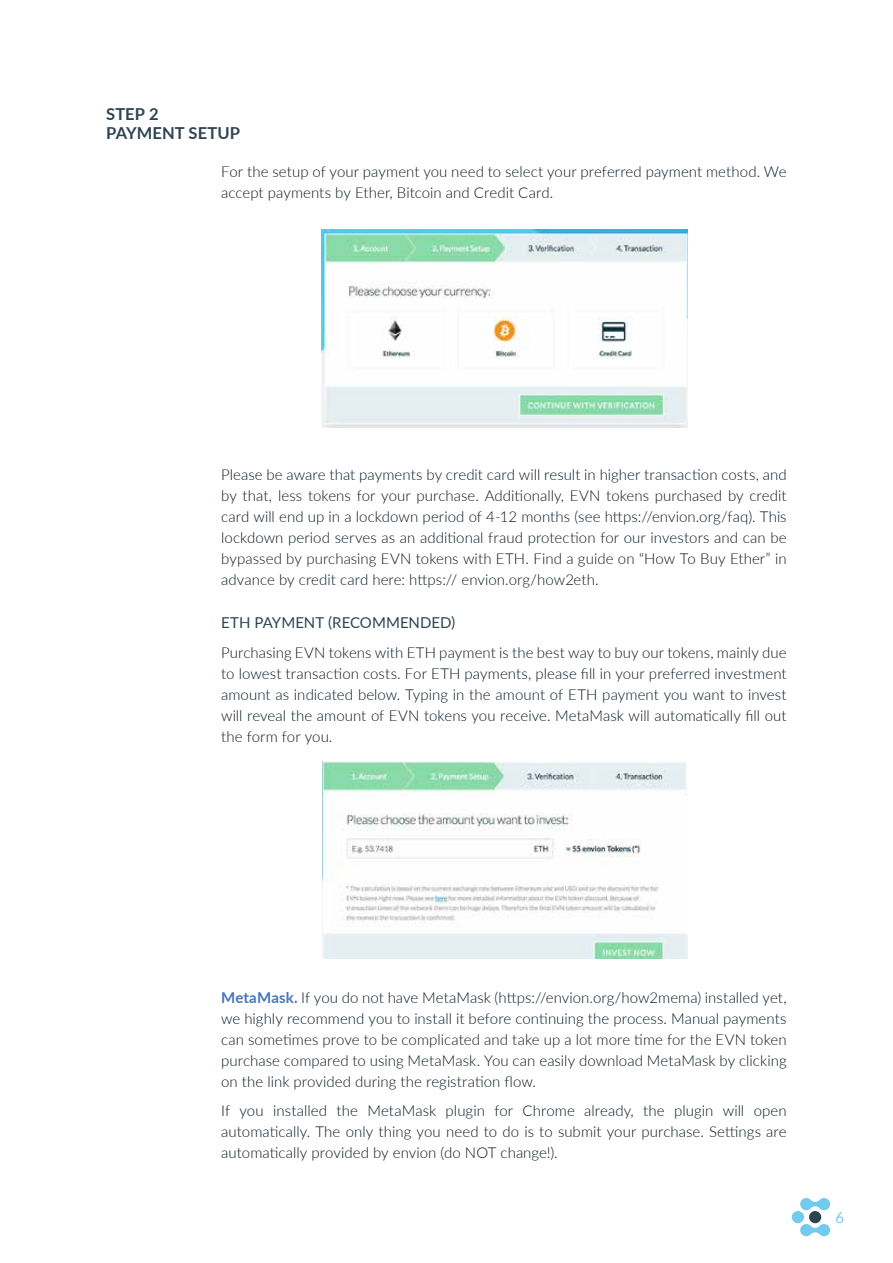
<style>
.page{position:relative;width:893px;height:1263px;background:#fff}
.page>*{position:absolute;margin:0;border:0;box-sizing:border-box;transform-origin:0 0}
.t1{font:700 16.5px/19.8px "Lato";color:#2d4552}
.t2{font:300 15px/21px "Lato";letter-spacing:.005em;color:#0a1720;text-align:justify}
.t3{font:15px "Lato";letter-spacing:.005em;color:#2d4552}
.t4{font:15px "Lato";color:#72caee}
.s1{font-weight:700;color:#4376bb}
</style>
<div class="page">
<div style="left:809px;top:1211px;width:12px;height:12px;background:#2d4552;border-radius:50%"></div>
<div style="left:792px;top:1211px;width:12px;height:12px;background:#72caee;border-radius:50%"></div>
<svg style="left:800px;top:1198px;width:30px;height:12px"></svg>
<svg style="left:800px;top:1224px;width:30px;height:12px"></svg>
<img style="left:322px;top:229px;width:365px;height:198px">
<img style="left:322px;top:762px;width:365px;height:196px">
<p class="t1" style="left:106px;top:103px;width:135px">STEP 2<br>PAYMENT SETUP</p>
<p class="t2" style="left:221px;top:161px;width:567px">For the setup of your payment you need to select your preferred payment method. We accept payments by Ether, Bitcoin and Credit Card.</p>
<p class="t2" style="left:221px;top:463px;width:567px">Please be aware that payments by credit card will result in higher transaction costs, and by that, less tokens for your purchase. Additionally, EVN tokens purchased by credit card will end up in a lockdown period of 4-12 months (see https://envion.org/faq). This lockdown period serves as an additional fraud protection for our investors and can be bypassed by purchasing EVN tokens with ETH. Find a guide on “How To Buy Ether” in advance by credit card here: https:// envion.org/how2eth.</p>
<p class="t3" style="left:221px;top:612px;width:236px">ETH PAYMENT (RECOMMENDED)</p>
<p class="t2" style="left:221px;top:641px;width:567px">Purchasing EVN tokens with ETH payment is the best way to buy our tokens, mainly due to lowest transaction costs. For ETH payments, please fill in your preferred investment amount as indicated below. Typing in the amount of ETH payment you want to invest will reveal the amount of EVN tokens you receive. MetaMask will automatically fill out the form for you.</p>
<p class="t2" style="left:221px;top:986px;width:567px"><span class="s1">MetaMask.</span> If you do not have MetaMask (https://envion.org/how2mema) installed yet, we highly recommend you to install it before continuing the process. Manual payments can sometimes prove to be complicated and take up a lot more time for the EVN token purchase compared to using MetaMask. You can easily download MetaMask by clicking on the link provided during the registration flow.</p>
<p class="t2" style="left:221px;top:1099px;width:567px">If you installed the MetaMask plugin for Chrome already, the plugin will open automatically. The only thing you need to do is to submit your purchase. Settings are automatically provided by envion (do NOT change!).</p>
<p class="t4" style="left:835px;top:1207px;width:10px">6</p>
</div>
